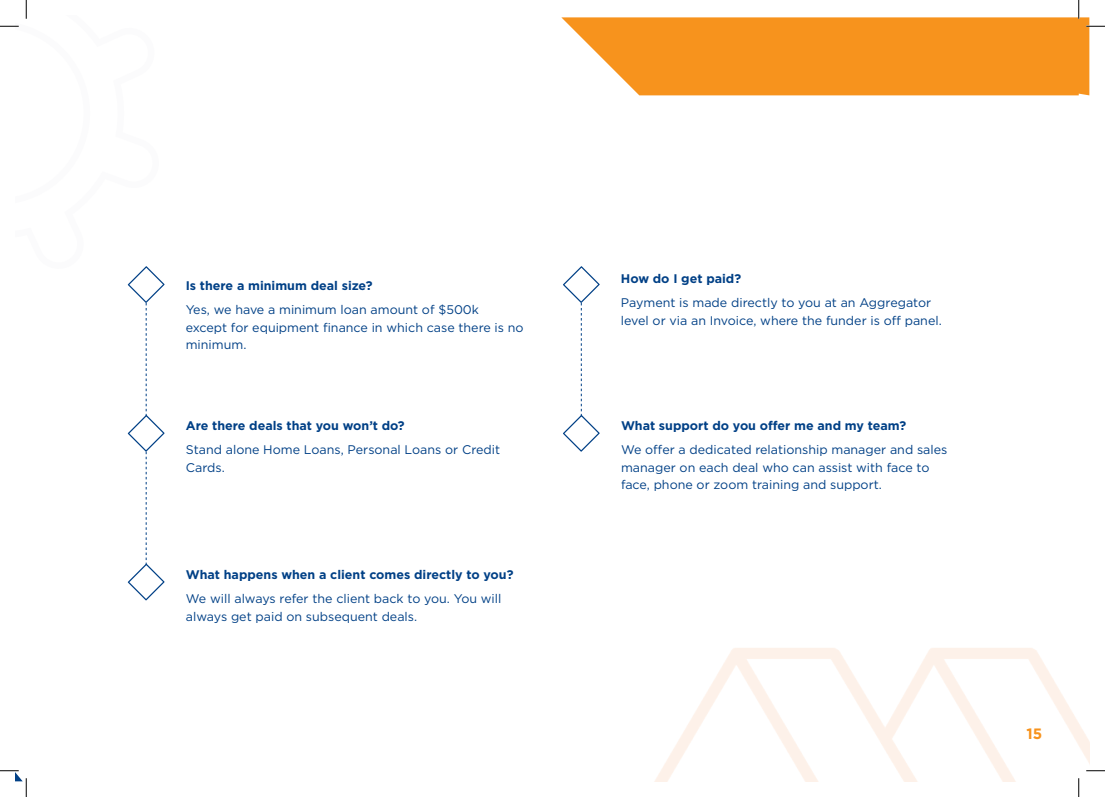
<style>
.page{position:relative;width:1105px;height:797px;background:#fff}
.page>*{position:absolute;margin:0;border:0;box-sizing:border-box;transform-origin:0 0}
.t1{font:700 15px "Gotham";color:#f7931d}
.Paragraph{font:12.5px/17.5px "Gotham";color:#014086}
.Paragraph-2{font:700 12.5px "Gotham";color:#014086}
</style>
<div class="page">
<svg style="left:561px;top:17px;width:528px;height:78px;background:#f79b2f"></svg>
<img style="left:655px;top:648px;width:434px;height:133px">
<svg style="left:563px;top:266px;width:37px;height:185px"></svg>
<svg style="left:128px;top:266px;width:36px;height:334px"></svg>
<svg style="left:0;top:25px;width:19px;height:2px"></svg>
<svg style="left:1086px;top:25px;width:19px;height:2px"></svg>
<svg style="left:1086px;top:770px;width:19px;height:1px"></svg>
<svg style="left:25px;top:0;width:2px;height:19px"></svg>
<svg style="left:0;top:770px;width:27px;height:27px"></svg>
<svg style="left:1078px;top:0;width:1px;height:19px"></svg>
<svg style="left:1078px;top:778px;width:1px;height:19px"></svg>
<p class="Paragraph-2" style="left:186px;top:277px;width:188px">Is there a minimum deal size?</p>
<p class="Paragraph" style="left:186px;top:301px;width:339px">Yes, we have a minimum loan amount of $500k<br>except for equipment finance in which case there is no minimum.</p>
<p class="Paragraph-2" style="left:186px;top:417px;width:220px">Are there deals that you won’t do?</p>
<p class="Paragraph" style="left:186px;top:441px;width:316px">Stand alone Home Loans, Personal Loans or Credit<br>Cards.</p>
<p class="Paragraph-2" style="left:186px;top:566px;width:329px">What happens when a client comes directly to you?</p>
<p class="Paragraph" style="left:186px;top:589px;width:317px">We will always refer the client back to you. You will always get paid on subsequent deals.</p>
<p class="Paragraph-2" style="left:621px;top:270px;width:122px">How do I get paid?</p>
<p class="Paragraph" style="left:621px;top:294px;width:322px">Payment is made directly to you at an Aggregator level or via an Invoice, where the funder is off panel.</p>
<p class="Paragraph-2" style="left:621px;top:417px;width:287px">What support do you offer me and my team?</p>
<p class="Paragraph" style="left:621px;top:441px;width:328px">We offer a dedicated relationship manager and sales manager on each deal who can assist with face to face, phone or zoom training and support.</p>
<p class="t1" style="left:1026px;top:724px;width:17px">15</p>
</div>
